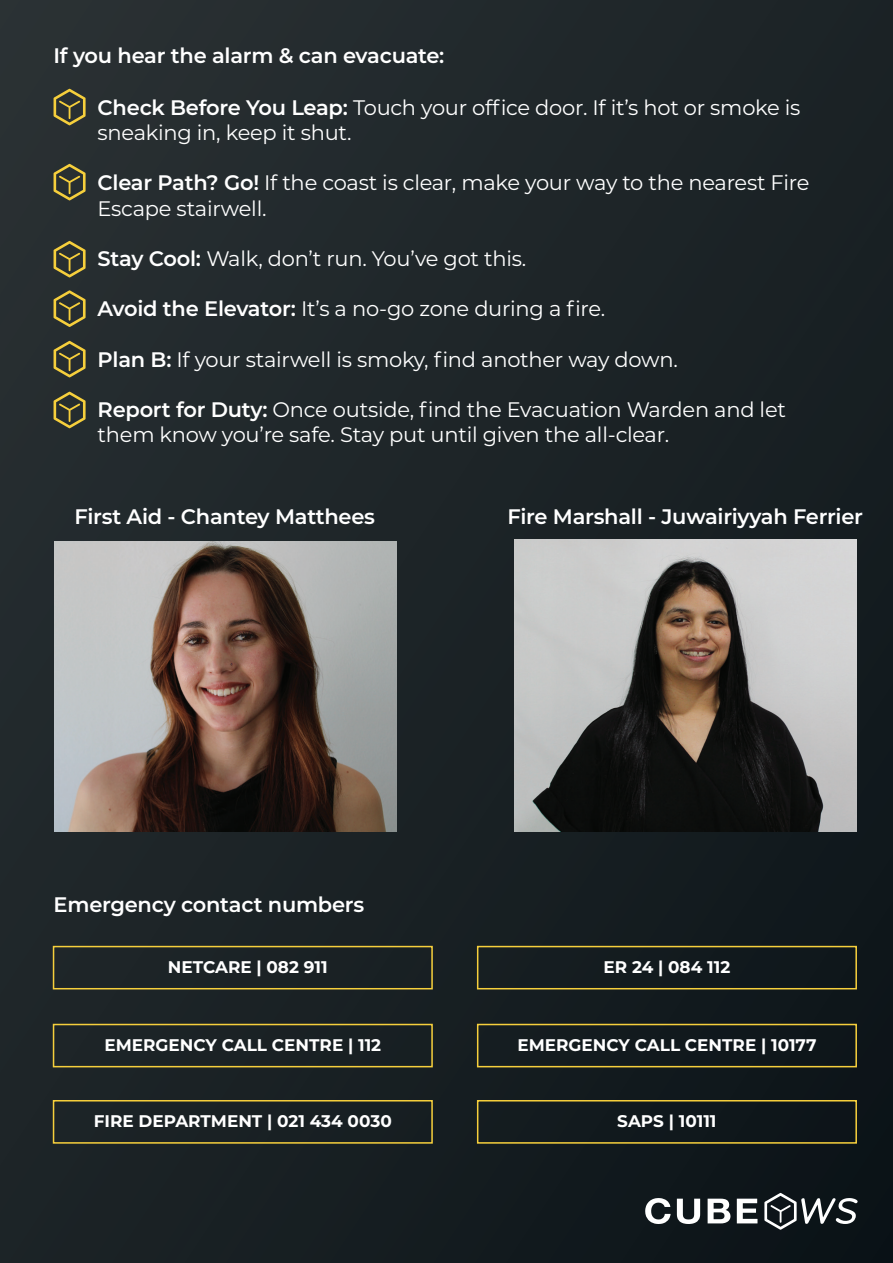
<style>
.page{position:relative;width:893px;height:1263px;background:#fff}
.page>*{position:absolute;margin:0;border:0;box-sizing:border-box;transform-origin:0 0}
.t1{font:21px/25.2px "Montserrat";letter-spacing:-.01em;color:#fff}
.t2{font:600 21px "Montserrat";letter-spacing:-.01em;color:#fff}
.t3{font:700 16.8px "Montserrat";color:#fff}
.s1{font-weight:600}
</style>
<div class="page">
<div style="left:0;top:0;width:893px;height:1263px;background:linear-gradient(to right,#242b2e,#141b1f)"></div>
<svg style="left:54px;top:89px;width:32px;height:36px"></svg>
<svg style="left:54px;top:164px;width:32px;height:36px"></svg>
<svg style="left:54px;top:241px;width:32px;height:36px"></svg>
<svg style="left:54px;top:290px;width:32px;height:37px"></svg>
<svg style="left:54px;top:341px;width:32px;height:36px"></svg>
<svg style="left:54px;top:392px;width:32px;height:36px"></svg>
<svg style="left:708px;top:1199px;width:22px;height:24px"></svg>
<svg style="left:737px;top:1198px;width:20px;height:25px"></svg>
<svg style="left:677px;top:1199px;width:23px;height:25px"></svg>
<svg style="left:645px;top:1198px;width:26px;height:26px"></svg>
<svg style="left:764px;top:1193px;width:94px;height:37px"></svg>
<div style="left:53px;top:946px;width:380px;height:43px;border:2px solid #f6cf3c"></div>
<div style="left:477px;top:946px;width:380px;height:43px;border:2px solid #f6cf3c"></div>
<div style="left:53px;top:1024px;width:380px;height:43px;border:2px solid #f6cf3c"></div>
<div style="left:477px;top:1024px;width:380px;height:43px;border:2px solid #f6cf3c"></div>
<div style="left:53px;top:1100px;width:380px;height:44px;border:2px solid #f6cf3c"></div>
<div style="left:477px;top:1100px;width:380px;height:44px;border:2px solid #f6cf3c"></div>
<img style="left:55px;top:541px;width:342px;height:290px">
<img style="left:514px;top:540px;width:342px;height:291px">
<p class="t2" style="left:54px;top:41px;width:392px">If you hear the alarm &amp; can evacuate:</p>
<p class="t1" style="left:98px;top:94px;width:704px"><span class="s1">Check Before You Leap:</span> Touch your office door. If it’s hot or smoke is sneaking in, keep it shut.</p>
<p class="t1" style="left:98px;top:170px;width:713px"><span class="s1">Clear Path? Go!</span> If the coast is clear, make your way to the nearest Fire<br>Escape stairwell.</p>
<p class="t1" style="left:98px;top:245px;width:430px"><span class="s1">Stay Cool:</span> Walk, don’t run. You’ve got this.</p>
<p class="t1" style="left:98px;top:296px;width:509px"><span class="s1">Avoid the Elevator:</span> It’s a no-go zone during a fire.</p>
<p class="t1" style="left:98px;top:346px;width:582px"><span class="s1">Plan B:</span> If your stairwell is smoky, find another way down.</p>
<p class="t1" style="left:98px;top:396px;width:690px"><span class="s1">Report for Duty:</span> Once outside, find the Evacuation Warden and let them know you’re safe. Stay put until given the all-clear.</p>
<p class="t2" style="left:75px;top:502px;width:302px">First Aid - Chantey Matthees</p>
<p class="t2" style="left:507px;top:502px;width:357px">Fire Marshall - Juwairiyyah Ferrier</p>
<p class="t2" style="left:54px;top:890px;width:312px">Emergency contact numbers</p>
<p class="t3" style="left:168px;top:954px;width:161px">NETCARE | 082 911</p>
<p class="t3" style="left:604px;top:954px;width:128px">ER 24 | 084 112</p>
<p class="t3" style="left:104px;top:1032px;width:278px">EMERGENCY CALL CENTRE | 112</p>
<p class="t3" style="left:517px;top:1032px;width:301px">EMERGENCY CALL CENTRE | 10177</p>
<p class="t3" style="left:94px;top:1109px;width:299px">FIRE DEPARTMENT | 021 434 0030</p>
<p class="t3" style="left:617px;top:1109px;width:101px">SAPS | 10111</p>
</div>
